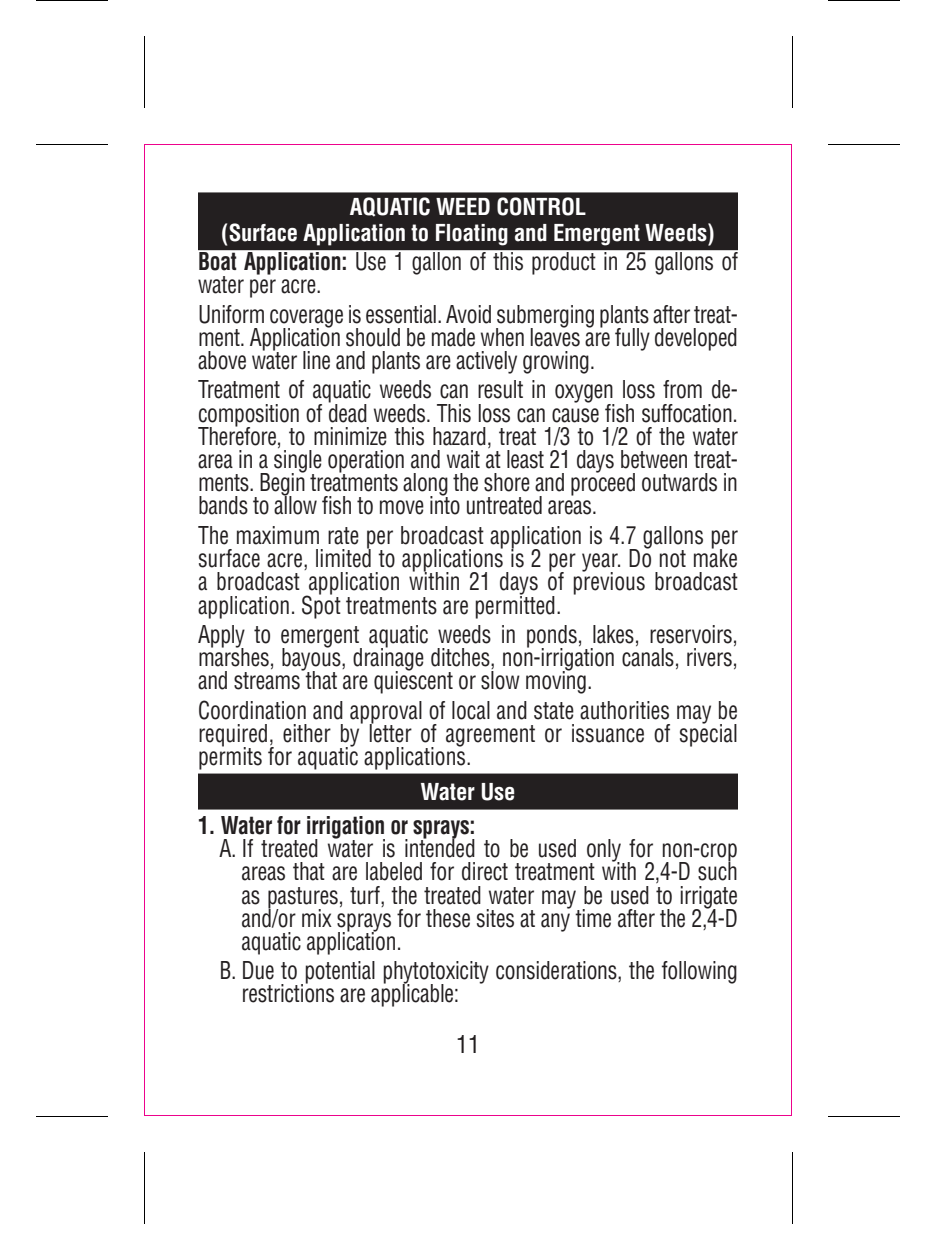
<style>
.page{position:relative;width:936px;height:1260px;background:#fff}
.page>*{position:absolute;margin:0;border:0;box-sizing:border-box;transform-origin:0 0}
.body_text_-_end{font:condensed 24px/23.2px "Helvetica LT Std";letter-spacing:-.01em;color:#231f20;text-align:justify;scale:.9 1}
.body_text_-_end-2{font:700 condensed 24px "Helvetica LT Std";letter-spacing:-.01em;color:#231f20;scale:.9 1}
.body_text_-_end-3{font:condensed 24px "Helvetica LT Std";letter-spacing:-.01em;color:#231f20}
.body_text_-_end-4{font:700 condensed 22.8px "Helvetica LT Std";letter-spacing:-.01em;color:#fff}
.HEADING{font:700 condensed 22.8px "Helvetica LT Std";letter-spacing:-.01em;color:#fff}
.s1{font-weight:700}
</style>
<div class="page">
<hr style="left:36px;top:144px;width:72px;height:1px;background:#000">
<hr style="left:36px;top:0;width:72px;height:1px;background:#000">
<hr style="left:36px;top:1116px;width:72px;height:1px;background:#000">
<hr style="left:828px;top:144px;width:72px;height:1px;background:#000">
<hr style="left:828px;top:0;width:72px;height:1px;background:#000">
<hr style="left:828px;top:1116px;width:72px;height:1px;background:#000">
<hr style="left:144px;top:36px;width:1px;height:72px;background:#000">
<hr style="left:144px;top:1152px;width:1px;height:72px;background:#000">
<hr style="left:792px;top:36px;width:1px;height:72px;background:#000">
<hr style="left:792px;top:1152px;width:1px;height:72px;background:#000">
<div style="left:198px;top:192px;width:540px;height:32px;background:#231f20"></div>
<div style="left:198px;top:218px;width:540px;height:32px;background:#231f20"></div>
<div style="left:198px;top:774px;width:540px;height:36px;background:#231f20"></div>
<p class="body_text_-_end-4" style="left:350px;top:193px;width:238px">AQUATIC WEED CONTROL</p>
<p class="body_text_-_end-4" style="left:221px;top:218px;width:495px">(Surface Application to Floating and Emergent Weeds)</p>
<p class="body_text_-_end" style="left:198px;top:249px;width:602px"><span class="s1">Boat Application:</span> Use 1 gallon of this product in 25 gallons of water per acre.</p>
<p class="body_text_-_end" style="left:198px;top:302px;width:602px">Uniform coverage is essential. Avoid submerging plants after treat&shy;ment. Application should be made when leaves are fully developed above water line and plants are actively growing.</p>
<p class="body_text_-_end" style="left:198px;top:378px;width:602px">Treatment of aquatic weeds can result in oxygen loss from de&shy;composition of dead weeds. This loss can cause fish suffocation.<br>Therefore, to minimize this hazard, treat 1/3 to 1/2 of the water area in a single operation and wait at least 21 days between treat&shy;ments. Begin treatments along the shore and proceed outwards in bands to allow fish to move into untreated areas.</p>
<p class="body_text_-_end" style="left:198px;top:523px;width:602px">The maximum rate per broadcast application is 4.7 gallons per surface acre, limited to applications is 2 per year. Do not make a broadcast application within 21 days of previous broadcast application. Spot treatments are permitted.</p>
<p class="body_text_-_end" style="left:198px;top:622px;width:602px">Apply to emergent aquatic weeds in ponds, lakes, reservoirs, marshes, bayous, drainage ditches, non-irrigation canals, rivers, and streams that are quiescent or slow moving.</p>
<p class="body_text_-_end" style="left:198px;top:698px;width:601px">Coordination and approval of local and state authorities may be required, either by letter of agreement or issuance of special permits for aquatic applications.</p>
<p class="HEADING" style="left:420px;top:778px;width:97px">Water Use</p>
<p class="body_text_-_end-2" style="left:198px;top:810px;width:310px">1. Water for irrigation or sprays:</p>
<p class="body_text_-_end" style="left:242px;top:837px;width:553px;text-indent:-22px">A. If treated water is intended to be used only for non-crop areas that are labeled for direct treatment with 2,4-D such as pastures, turf, the treated water may be used to irrigate and/or mix sprays for these sites at any time after the 2,4-D aquatic application.</p>
<p class="body_text_-_end" style="left:242px;top:958px;width:553px;text-indent:-22px">B. Due to potential phytotoxicity considerations, the following restrictions are applicable:</p>
<p class="body_text_-_end-3" style="left:456px;top:1029px;width:25px">11</p>
</div>
